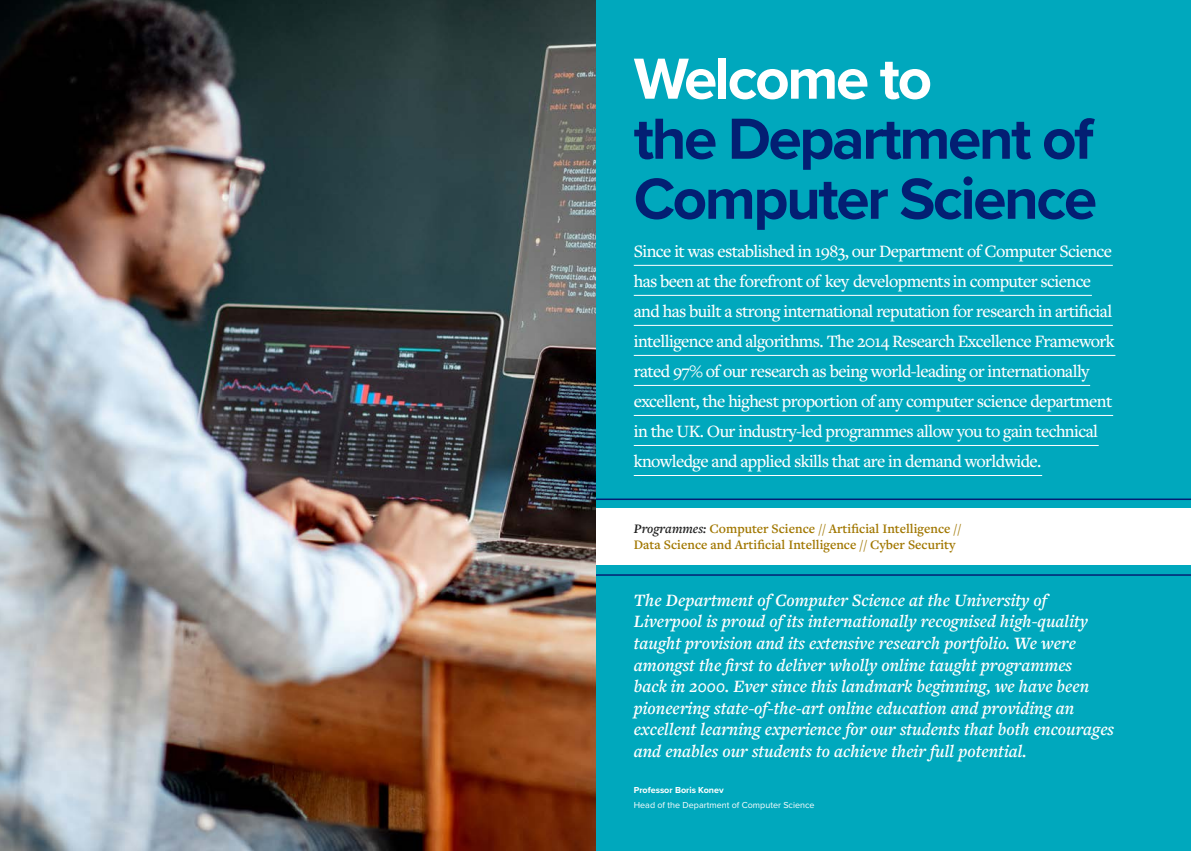
<style>
.page{position:relative;width:1191px;height:851px;background:#fff}
.page>*{position:absolute;margin:0;border:0;box-sizing:border-box;transform-origin:0 0}
.P_H1{font:700 60px/60px "Proxima Nova";letter-spacing:-.04em;color:#031f73}
.P_H1-2{font:700 60px "Proxima Nova";letter-spacing:-.04em;color:#fff}
.P_H6_-_Subheading{font:500 18px "Freight Text Pro";letter-spacing:-.035em;color:#fff}
.P__Testimonial{font:italic 600 18px/21.6px "Freight Text Pro";color:#fff}
.P__Body_Serif{font:600 13.5px "Freight Text Pro";color:#a17700}
.P__Notes__Body{font:9px "Proxima Nova";color:#fff}
.P__Notes__Body-2{font:700 9px "Proxima Nova";color:#fff}
.s1{font-style:italic;color:#1e1e1e}
</style>
<div class="page">
<div style="left:595px;top:0;width:596px;height:850px;background:#00a8bd"></div>
<hr style="left:595px;top:498px;width:596px;height:2px;background:#031f73">
<hr style="left:595px;top:574px;width:596px;height:1px;background:#031f73">
<div style="left:595px;top:508px;width:596px;height:56px;background:#fff"></div>
<img style="left:0;top:0;width:595px;height:850px">
<hr style="left:634px;top:265px;width:478px;height:1px;background:#fff">
<hr style="left:634px;top:295px;width:458px;height:1px;background:#fff">
<hr style="left:634px;top:325px;width:478px;height:1px;background:#fff">
<hr style="left:634px;top:355px;width:481px;height:1px;background:#fff">
<hr style="left:634px;top:385px;width:456px;height:1px;background:#fff">
<hr style="left:634px;top:415px;width:479px;height:1px;background:#fff">
<hr style="left:634px;top:445px;width:464px;height:1px;background:#fff">
<hr style="left:634px;top:475px;width:408px;height:1px;background:#fff">
<h1 class="P_H1-2" style="left:634px;top:34px;width:300px">Welcome to</h1>
<h1 class="P_H1" style="left:634px;top:107px;width:465px">the Department of<br>Computer Science</h1>
<h6 class="P_H6_-_Subheading" style="left:634px;top:239px;width:480px">Since it was established in 1983, our Department of Computer Science</h6>
<h6 class="P_H6_-_Subheading" style="left:634px;top:269px;width:459px">has been at the forefront of key developments in computer science</h6>
<h6 class="P_H6_-_Subheading" style="left:634px;top:299px;width:480px">and has built a strong international reputation for research in artificial</h6>
<h6 class="P_H6_-_Subheading" style="left:634px;top:329px;width:482px">intelligence and algorithms. The 2014 Research Excellence Framework</h6>
<h6 class="P_H6_-_Subheading" style="left:634px;top:359px;width:457px">rated 97% of our research as being world-leading or internationally</h6>
<h6 class="P_H6_-_Subheading" style="left:634px;top:389px;width:480px">excellent, the highest proportion of any computer science department</h6>
<h6 class="P_H6_-_Subheading" style="left:634px;top:419px;width:466px">in the UK. Our industry-led programmes allow you to gain technical</h6>
<h6 class="P_H6_-_Subheading" style="left:634px;top:449px;width:409px">knowledge and applied skills that are in demand worldwide.</h6>
<p class="P__Body_Serif" style="left:634px;top:520px;width:329px"><span class="s1">Programmes:</span> Computer Science // Artificial Intelligence //</p>
<p class="P__Body_Serif" style="left:634px;top:536px;width:323px">Data Science and Artificial Intelligence // Cyber Security</p>
<p class="P__Testimonial" style="left:634px;top:588px;width:482px">The Department of Computer Science at the University of Liverpool is proud of its internationally recognised high-quality taught provision and its extensive research portfolio. We were amongst the first to deliver wholly online taught programmes<br>back in 2000. Ever since this landmark beginning, we have been pioneering state-of-the-art online education and providing an excellent learning experience for our students that both encourages and enables our students to achieve their full potential.</p>
<p class="P__Notes__Body-2" style="left:634px;top:783px;width:91px">Professor Boris Konev</p>
<p class="P__Notes__Body" style="left:634px;top:798px;width:182px">Head of the Department of Computer Science</p>
</div>
